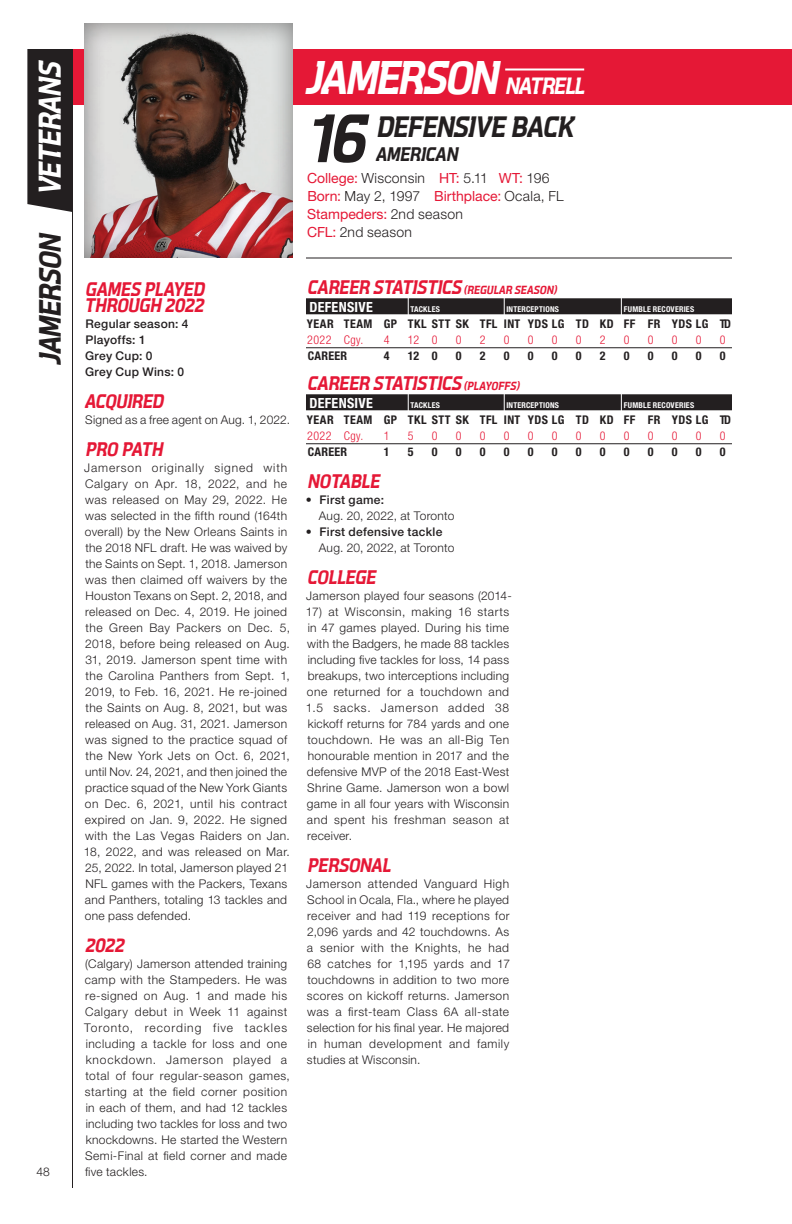
<style>
.page{position:relative;width:792px;height:1224px;background:#fff}
.page>*{position:absolute;margin:0;border:0;box-sizing:border-box;transform-origin:0 0}
.t1{font:italic 700 71.4px "Aquarius";color:#231f20}
.t2{font:italic 700 48px "Aquarius";color:#fff}
.t3{font:italic 700 32px "Aquarius";color:#fff}
.t4{font:italic 700 31.4px "Aquarius";color:#231f20}
.t5{font:italic 700 30px "Aquarius";color:#231f20}
.t6{font:italic 700 20px/16px "Aquarius";color:#e51836}
.t7{font:italic 700 20px "Aquarius";color:#231f20}
.t8{font:300 14px/18px "Helvetica Neue LT Std";letter-spacing:.02em;color:#231f20}
.t9{font:700 condensed 14px "Helvetica Neue LT Std";letter-spacing:.02em;color:#fff}
.t10{font:300 12px/16px "Helvetica Neue LT Std";letter-spacing:.03em;color:#231f20}
.t11{font:700 condensed 12px "Helvetica Neue LT Std";letter-spacing:.03em;color:#231f20}
.t12{font:500 12px/16px "Helvetica Neue LT Std";letter-spacing:.025em;color:#231f20}
.t13{font:300 condensed 12px "Helvetica Neue LT Std";letter-spacing:.03em;color:#e51836}
.t14{font:700 condensed 8px "Helvetica Neue LT Std";letter-spacing:.025em;color:#fff}
.s1{font-size:24px}
.s2{font-weight:400;color:#e51836}
.s3{font-size:12px}
</style>
<div class="page">
<div style="left:27px;top:49px;width:45px;height:163px;background:#231f20"></div>
<div style="left:73px;top:49px;width:719px;height:56px;background:#e51836"></div>
<hr style="left:72px;top:49px;width:1px;height:1139px;background:#231f20">
<hr style="left:306px;top:258px;width:426px;height:1px;background:#231f20">
<hr style="left:505px;top:68px;width:79px;height:2px;background:#fff">
<div style="left:81px;top:21px;width:212px;height:238px;background:#231f20;opacity:.5"></div>
<div style="left:306px;top:298px;width:426px;height:16px;background:#231f20"></div>
<hr style="left:306px;top:347px;width:426px;height:1px;background:#231f20">
<svg style="left:408px;top:298px;width:1px;height:17px"></svg>
<svg style="left:504px;top:298px;width:1px;height:17px"></svg>
<svg style="left:621px;top:298px;width:1px;height:16px"></svg>
<div style="left:306px;top:394px;width:426px;height:16px;background:#231f20"></div>
<hr style="left:306px;top:443px;width:426px;height:1px;background:#231f20">
<svg style="left:408px;top:394px;width:1px;height:17px"></svg>
<svg style="left:504px;top:394px;width:1px;height:17px"></svg>
<svg style="left:621px;top:394px;width:1px;height:16px"></svg>
<h3 class="t3" style="left:33px;top:195px;width:140px;rotate:-90deg">VETERANS</h3>
<h3 class="t4" style="left:33px;top:365px;width:138px;rotate:-90deg">JAMERSON</h3>
<p class="t10" style="left:36px;top:1163px;width:15px">48</p>
<h2 class="t2" style="left:305px;top:51px;width:285px">JAMERSON <span class="s1">NATRELL</span></h2>
<h1 class="t1" style="left:307px;top:99px;width:73px">16</h1>
<h3 class="t5" style="left:376px;top:111px;width:204px">DEFENSIVE BACK</h3>
<h3 class="t7" style="left:376px;top:144px;width:87px">AMERICAN</h3>
<p class="t8" style="left:307px;top:169px;width:258px"><span class="s2">College:</span> Wisconsin <span class="s2">HT:</span> 5.11 <span class="s2">WT:</span> 196<br><span class="s2">Born:</span> May 2, 1997 <span class="s2">Birthplace:</span> Ocala, FL<br><span class="s2">Stampeders:</span> 2nd season<br><span class="s2">CFL:</span> 2nd season</p>
<h3 class="t6" style="left:84px;top:281px;width:125px">GAMES PLAYED<br>THROUGH 2022</h3>
<p class="t12" style="left:85px;top:316px;width:105px">Regular season: 4<br>Playoffs: 1<br>Grey Cup: 0<br>Grey Cup Wins: 0</p>
<h3 class="t6" style="left:85px;top:393px;width:84px">ACQUIRED</h3>
<p class="t10" style="left:85px;top:411px;width:206px">Signed as a free agent on Aug. 1, 2022.</p>
<h3 class="t6" style="left:86px;top:441px;width:82px">PRO PATH</h3>
<p class="t10" style="left:84px;top:459px;width:208px">Jamerson originally signed with Calgary on Apr. 18, 2022, and he was released on May 29, 2022. He was selected in the fifth round (164th overall) by the New Orleans Saints in the 2018 NFL draft. He was waived by the Saints on Sept. 1, 2018. Jamerson was then claimed off waivers by the Houston Texans on Sept. 2, 2018, and released on Dec. 4, 2019. He joined the Green Bay Packers on Dec. 5, 2018, before being released on Aug.<br>31, 2019. Jamerson spent time with the Carolina Panthers from Sept. 1, 2019, to Feb. 16, 2021. He re-joined the Saints on Aug. 8, 2021, but was released on Aug. 31, 2021. Jamerson was signed to the practice squad of the New York Jets on Oct. 6, 2021, until Nov. 24, 2021, and then joined the practice squad of the New York Giants on Dec. 6, 2021, until his contract expired on Jan. 9, 2022. He signed with the Las Vegas Raiders on Jan.<br>18, 2022, and was released on Mar.<br>25, 2022. In total, Jamerson played 21<br>NFL games with the Packers, Texans and Panthers, totaling 13 tackles and one pass defended.</p>
<h3 class="t6" style="left:85px;top:937px;width:44px">2022</h3>
<p class="t10" style="left:84px;top:955px;width:207px">(Calgary) Jamerson attended training camp with the Stampeders. He was re-signed on Aug. 1 and made his<br>Calgary debut in Week 11 against<br>Toronto, recording five tackles including a tackle for loss and one knockdown. Jamerson played a total of four regular-season games, starting at the field corner position in each of them, and had 12 tackles including two tackles for loss and two knockdowns. He started the Western<br>Semi-Final at field corner and made five tackles.</p>
<h3 class="t6" style="left:307px;top:279px;width:253px">CAREER STATISTICS <span class="s3">(REGULAR SEASON)</span></h3>
<p class="t9" style="left:310px;top:299px;width:65px">DEFENSIVE</p>
<p class="t14" style="left:410px;top:304px;width:31px">TACKLES</p>
<p class="t14" style="left:506px;top:304px;width:54px">INTERCEPTIONS</p>
<p class="t14" style="left:624px;top:304px;width:72px">FUMBLE RECOVERIES</p>
<p class="t11" style="left:307px;top:316px;width:426px">YEAR TEAM GP TKL STT SK TFL INT YDS LG TD KD FF FR YDS LG TD</p>
<p class="t13" style="left:307px;top:333px;width:57px">2022 Cgy.</p>
<p class="t13" style="left:384px;top:333px;width:7px">4</p>
<p class="t13" style="left:408px;top:333px;width:31px">12 0</p>
<p class="t13" style="left:456px;top:333px;width:7px">0</p>
<p class="t13" style="left:480px;top:333px;width:7px">2</p>
<p class="t13" style="left:504px;top:333px;width:7px">0</p>
<p class="t13" style="left:528px;top:333px;width:7px">0</p>
<p class="t13" style="left:552px;top:333px;width:7px">0</p>
<p class="t13" style="left:576px;top:333px;width:7px">0</p>
<p class="t13" style="left:600px;top:333px;width:7px">2</p>
<p class="t13" style="left:624px;top:333px;width:7px">0</p>
<p class="t13" style="left:648px;top:333px;width:7px">0</p>
<p class="t13" style="left:672px;top:333px;width:7px">0</p>
<p class="t13" style="left:696px;top:333px;width:7px">0</p>
<p class="t13" style="left:720px;top:333px;width:7px">0</p>
<p class="t11" style="left:308px;top:348px;width:41px">CAREER</p>
<p class="t11" style="left:384px;top:348px;width:7px">4</p>
<p class="t11" style="left:408px;top:348px;width:31px">12 0</p>
<p class="t11" style="left:456px;top:348px;width:7px">0</p>
<p class="t11" style="left:480px;top:348px;width:7px">2</p>
<p class="t11" style="left:504px;top:348px;width:7px">0</p>
<p class="t11" style="left:528px;top:348px;width:7px">0</p>
<p class="t11" style="left:552px;top:348px;width:7px">0</p>
<p class="t11" style="left:576px;top:348px;width:7px">0</p>
<p class="t11" style="left:600px;top:348px;width:7px">2</p>
<p class="t11" style="left:624px;top:348px;width:7px">0</p>
<p class="t11" style="left:648px;top:348px;width:7px">0</p>
<p class="t11" style="left:672px;top:348px;width:7px">0</p>
<p class="t11" style="left:696px;top:348px;width:7px">0</p>
<p class="t11" style="left:720px;top:348px;width:7px">0</p>
<h3 class="t6" style="left:307px;top:375px;width:216px">CAREER STATISTICS <span class="s3">(PLAYOFFS)</span></h3>
<p class="t9" style="left:310px;top:395px;width:65px">DEFENSIVE</p>
<p class="t14" style="left:410px;top:400px;width:31px">TACKLES</p>
<p class="t14" style="left:506px;top:400px;width:54px">INTERCEPTIONS</p>
<p class="t14" style="left:624px;top:400px;width:72px">FUMBLE RECOVERIES</p>
<p class="t11" style="left:307px;top:412px;width:426px">YEAR TEAM GP TKL STT SK TFL INT YDS LG TD KD FF FR YDS LG TD</p>
<p class="t13" style="left:307px;top:429px;width:57px">2022 Cgy.</p>
<p class="t13" style="left:384px;top:429px;width:7px">1</p>
<p class="t13" style="left:408px;top:429px;width:7px">5</p>
<p class="t13" style="left:432px;top:429px;width:7px">0</p>
<p class="t13" style="left:456px;top:429px;width:7px">0</p>
<p class="t13" style="left:480px;top:429px;width:7px">0</p>
<p class="t13" style="left:504px;top:429px;width:7px">0</p>
<p class="t13" style="left:528px;top:429px;width:7px">0</p>
<p class="t13" style="left:552px;top:429px;width:7px">0</p>
<p class="t13" style="left:576px;top:429px;width:7px">0</p>
<p class="t13" style="left:600px;top:429px;width:7px">0</p>
<p class="t13" style="left:624px;top:429px;width:7px">0</p>
<p class="t13" style="left:648px;top:429px;width:7px">0</p>
<p class="t13" style="left:672px;top:429px;width:7px">0</p>
<p class="t13" style="left:696px;top:429px;width:7px">0</p>
<p class="t13" style="left:720px;top:429px;width:7px">0</p>
<p class="t11" style="left:308px;top:444px;width:41px">CAREER</p>
<p class="t11" style="left:384px;top:444px;width:7px">1</p>
<p class="t11" style="left:408px;top:444px;width:7px">5</p>
<p class="t11" style="left:432px;top:444px;width:7px">0</p>
<p class="t11" style="left:456px;top:444px;width:7px">0</p>
<p class="t11" style="left:480px;top:444px;width:7px">0</p>
<p class="t11" style="left:504px;top:444px;width:7px">0</p>
<p class="t11" style="left:528px;top:444px;width:7px">0</p>
<p class="t11" style="left:552px;top:444px;width:7px">0</p>
<p class="t11" style="left:576px;top:444px;width:7px">0</p>
<p class="t11" style="left:600px;top:444px;width:7px">0</p>
<p class="t11" style="left:624px;top:444px;width:7px">0</p>
<p class="t11" style="left:648px;top:444px;width:7px">0</p>
<p class="t11" style="left:672px;top:444px;width:7px">0</p>
<p class="t11" style="left:696px;top:444px;width:7px">0</p>
<p class="t11" style="left:720px;top:444px;width:7px">0</p>
<h3 class="t6" style="left:308px;top:473px;width:77px">NOTABLE</h3>
<p class="t12" style="left:306px;top:492px;width:80px">• First game:</p>
<p class="t10" style="left:319px;top:507px;width:137px">Aug. 20, 2022, at Toronto</p>
<p class="t12" style="left:306px;top:524px;width:138px">• First defensive tackle</p>
<p class="t10" style="left:319px;top:539px;width:137px">Aug. 20, 2022, at Toronto</p>
<h3 class="t6" style="left:307px;top:569px;width:74px">COLLEGE</h3>
<p class="t10" style="left:306px;top:587px;width:207px">Jamerson played four seasons (2014-</p>
<p class="t10" style="left:306px;top:603px;width:205px;text-align:justify">17) at Wisconsin, making 16 starts in 47 games played. During his time with the Badgers, he made 88 tackles including five tackles for loss, 14 pass breakups, two interceptions including one returned for a touchdown and 1.5 sacks. Jamerson added 38 kickoff returns for 784 yards and one touchdown. He was an all-Big Ten honourable mention in 2017 and the defensive MVP of the 2018 East-West Shrine Game. Jamerson won a bowl game in all four years with Wisconsin and spent his freshman season at receiver.</p>
<h3 class="t6" style="left:308px;top:857px;width:88px">PERSONAL</h3>
<p class="t10" style="left:306px;top:875px;width:205px;text-align:justify">Jamerson attended Vanguard High School in Ocala, Fla., where he played receiver and had 119 receptions for 2,096 yards and 42 touchdowns. As a senior with the Knights, he had 68 catches for 1,195 yards and 17 touchdowns in addition to two more scores on kickoff returns. Jamerson was a first-team Class 6A all-state selection for his final year. He majored in human development and family studies at Wisconsin.</p>
</div>
